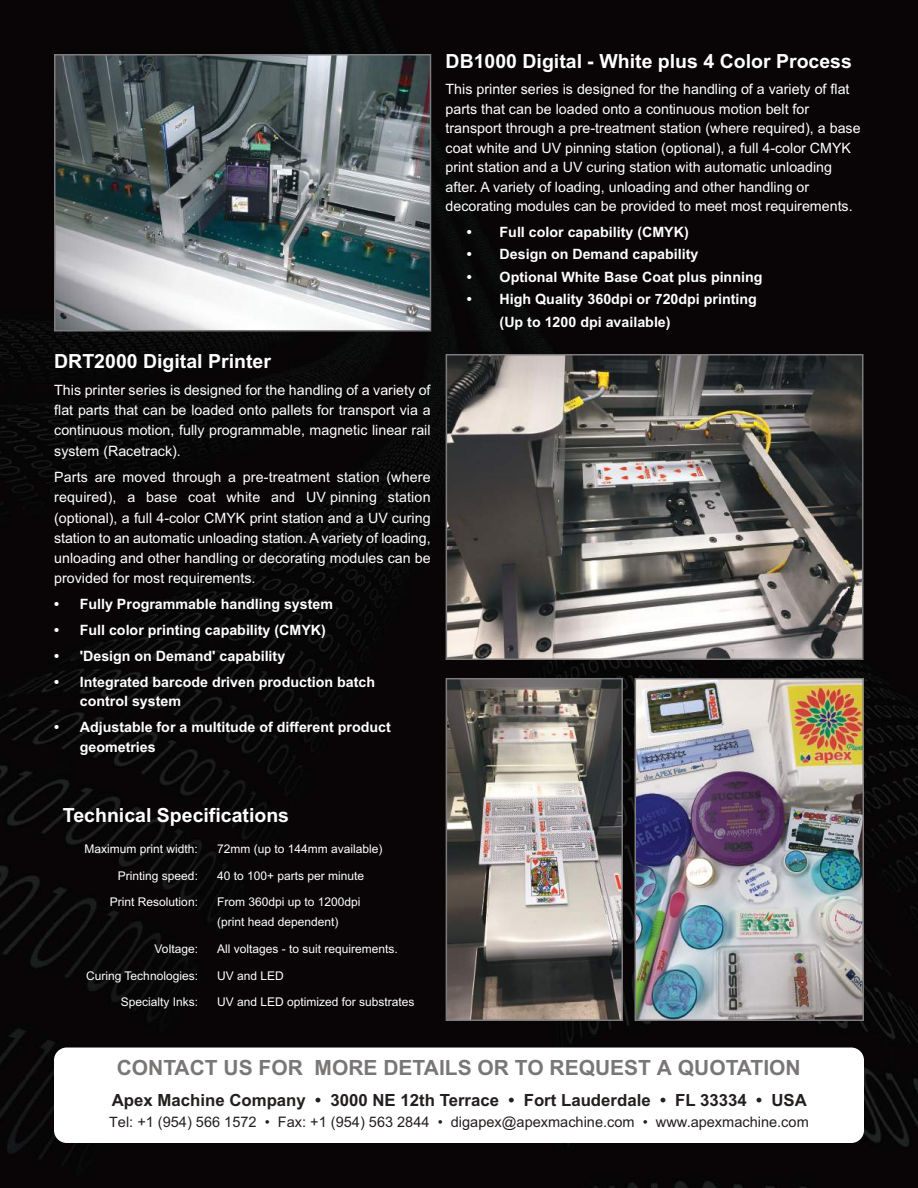
<style>
.page{position:relative;width:918px;height:1188px;background:#090506}
.page>*{position:absolute;margin:0;border:0;box-sizing:border-box;transform-origin:0 0}
.t1{font:700 21px "Arial";color:rgb(36 31 31/.61)}
.t2{font:700 19.5px "Arial";color:#fff}
.t3{font:700 16.8px "Arial";color:#241f1f}
.t4{font:14.55px "Arial";color:#241f1f}
.t5{font:14.25px/20.2px "Arial";color:#fff;text-align:justify}
.t6{font:700 14.25px/19.5px "Arial";color:#fff}
.t7{font:12px/20.2px "Arial";color:#fff}
.s1{font-size:14.25px}
</style>
<div class="page">
<div style="left:54px;top:1048px;width:810px;height:95px;background:#fff;border-radius:13px"></div>
<img style="left:57px;top:57px;width:371px;height:271px">
<div style="left:54px;top:54px;width:377px;height:277px;border:2px solid #7d7c7e"></div>
<img style="left:638px;top:681px;width:223px;height:337px">
<div style="left:635px;top:678px;width:229px;height:343px;border:2px solid #7d7c7e"></div>
<img style="left:449px;top:357px;width:411px;height:300px">
<div style="left:446px;top:354px;width:417px;height:306px;border:2px solid #7d7c7e"></div>
<img style="left:449px;top:681px;width:171px;height:337px">
<div style="left:446px;top:678px;width:177px;height:343px;border:2px solid #7d7c7e"></div>
<h2 class="t2" style="left:54px;top:350px;width:218px">DRT2000 Digital Printer</h2>
<p class="t5" style="left:54px;top:380px;width:378px">This printer series is designed for the handling of a variety of flat parts that can be loaded onto pallets for transport via a continuous motion, fully programmable, magnetic linear rail system (Racetrack).</p>
<p class="t5" style="left:54px;top:467px;width:378px">Parts are moved through a pre-treatment station (where required), a base coat white and UV pinning station (optional), a full 4-color CMYK print station and a UV curing station to an automatic unloading station. A variety of loading, unloading and other handling or decorating modules can be provided for most requirements.</p>
<p class="t6" style="left:54px;top:595px;width:280px">• Fully Programmable handling system</p>
<p class="t6" style="left:54px;top:621px;width:273px">• Full color printing capability (CMYK)</p>
<p class="t6" style="left:54px;top:646px;width:233px">• 'Design on Demand' capability</p>
<p class="t6" style="left:80px;top:672px;width:297px;text-indent:-26px">• Integrated barcode driven production batch control system</p>
<p class="t6" style="left:80px;top:718px;width:313px;text-indent:-26px">• Adjustable for a multitude of different product geometries</p>
<h2 class="t2" style="left:446px;top:50px;width:408px">DB1000 Digital - White plus 4 Color Process</h2>
<p class="t5" style="left:446px;top:79px;width:417px;line-height:19.5px;text-align:left">This printer series is designed for the handling of a variety of flat parts that can be loaded onto a continuous motion belt for transport through a pre-treatment station (where required), a base coat white and UV pinning station (optional), a full 4-color CMYK print station and a UV curing station with automatic unloading after. A variety of loading, unloading and other handling or decorating modules can be provided to meet most requirements.</p>
<p class="t6" style="left:467px;top:222px;width:223px">• Full color capability (CMYK)</p>
<p class="t6" style="left:467px;top:245px;width:233px">• Design on Demand capability</p>
<p class="t6" style="left:467px;top:267px;width:297px">• Optional White Base Coat plus pinning</p>
<p class="t6" style="left:500px;top:288px;width:259px;line-height:22.5px;text-indent:-33px">• High Quality 360dpi or 720dpi printing (Up to 1200 dpi available)</p>
<h2 class="t2" style="left:63px;top:804px;width:228px">Technical Specifications</h2>
<p class="t7" style="left:85px;top:839px;width:115px">Maximum print width:</p>
<p class="t7" style="left:217px;top:839px;width:167px">72mm (up to 144mm available)</p>
<p class="t7" style="left:118px;top:865px;width:82px">Printing speed:</p>
<p class="t7" style="left:217px;top:865px;width:149px">40 to 100+ parts per minute</p>
<p class="t7" style="left:110px;top:892px;width:90px">Print Resolution:</p>
<p class="t7" style="left:217px;top:892px;width:145px">From 360dpi up to 1200dpi (print head dependent)</p>
<p class="t7" style="left:155px;top:939px;width:45px">Voltage:</p>
<p class="t7" style="left:217px;top:939px;width:182px">All voltages - to suit requirements.</p>
<p class="t7" style="left:86px;top:965px;width:113px">Curing Technologies:</p>
<p class="t7" style="left:217px;top:965px;width:68px">UV and LED</p>
<p class="t7" style="left:121px;top:992px;width:79px">Specialty Inks:</p>
<p class="t7" style="left:217px;top:992px;width:199px">UV and LED optimized for substrates</p>
<h1 class="t1" style="left:117px;top:1055px;width:686px">CONTACT US FOR MORE DETAILS OR TO REQUEST A QUOTATION</h1>
<p class="t3" style="left:112px;top:1091px;width:697px">Apex Machine Company • 3000 NE 12th Terrace • Fort Lauderdale • FL 33334 • USA</p>
<p class="t4" style="left:109px;top:1114px;width:701px"><span class="s1">T</span>el: +1 (954) 566 1572 • Fax: +1 (954) 563 2844 • digapex@apexmachine.com • www.apexmachine.com</p>
</div>
